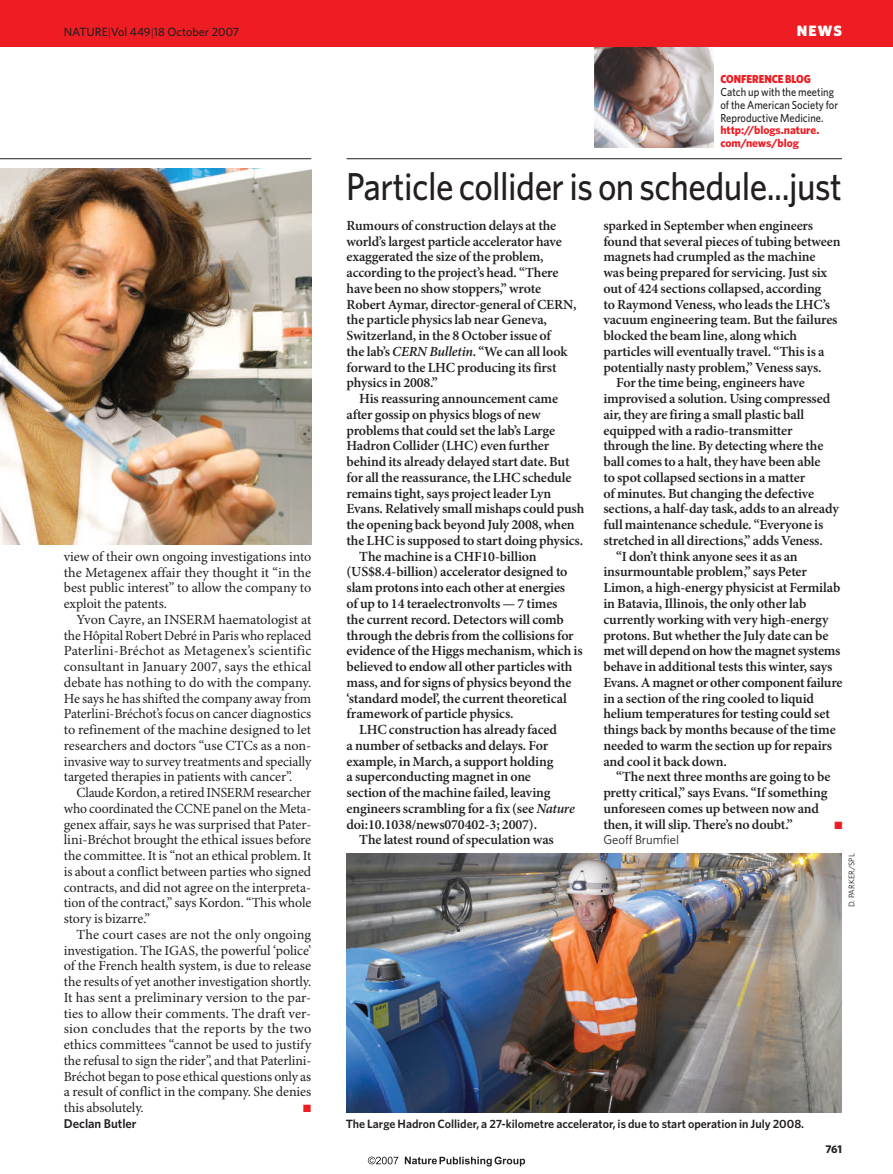
<style>
.page{position:relative;width:893px;height:1174px;background:#fff}
.page>*{position:absolute;margin:0;border:0;box-sizing:border-box;transform-origin:0 0}
.t1{font:500 39px "Whitney";letter-spacing:-.015em;color:#231f20;scale:.9 1}
.t2{font:900 15px "Whitney";color:#fff}
.t3{font:600 13.95px/15.8px "Minion Pro";letter-spacing:-.01em;color:#231f20}
.t4{font:13.95px/15.8px "Minion Pro";letter-spacing:-.005em;color:#231f20;text-align:justify}
.t5{font:12.75px "Whitney";letter-spacing:-.005em;color:#231f20}
.t6{font:600 12.75px "Whitney";color:#231f20}
.t7{font:600 12px "Whitney";color:#231f20}
.t8{font:500 12px "Whitney";color:#231f20}
.t9{font:500 11.7px/12.8px "Whitney";color:#231f20;scale:.9 1}
.t10{font:700 11.7px/12.8px "Whitney";letter-spacing:-.005em;color:#ee1d23}
.t11{font:900 11.7px "Whitney";letter-spacing:-.005em;color:#ee1d23;scale:.9 1}
.t12{font:700 11.25px "Whitney";color:#231f20}
.t13{font:10.5px "Zapf Dingbats";color:#ee1d23}
.t14{font:8.25px "Whitney";color:#231f20}
.s1{font-weight:300}
.s2{font-style:italic}
</style>
<div class="page">
<img style="left:346px;top:853px;width:496px;height:259px">
<img style="left:0;top:169px;width:311px;height:376px">
<img style="left:595px;top:47px;width:119px;height:100px">
<div style="left:0;top:0;width:893px;height:47px;background:#ee1d23"></div>
<hr style="left:0;top:158px;width:311px;height:1px;background:#231f20">
<hr style="left:347px;top:158px;width:495px;height:1px;background:#231f20">
<svg style="left:405px;top:1156px;width:120px;height:10px"></svg>
<svg style="left:368px;top:1156px;width:30px;height:8px"></svg>
<p class="t8" style="left:64px;top:27px;width:177px">NATURE<span class="s1">|</span>Vol 449<span class="s1">|</span>18 October 2007</p>
<p class="t2" style="left:797px;top:25px;width:47px">NEWS</p>
<p class="t11" style="left:720px;top:75px;width:102px">CONFERENCE BLOG</p>
<p class="t9" style="left:720px;top:87px;width:132px">Catch up with the meeting of the American Society for<br>Reproductive Medicine.</p>
<p class="t10" style="left:720px;top:125px;width:100px">http://blogs.nature. com/news/blog</p>
<p class="t4" style="left:64px;top:549px;width:249px">view of their own ongoing investigations into the Metagenex affair they thought it “in the best public interest” to allow the company to exploit the patents.</p>
<p class="t4" style="left:64px;top:612px;width:249px;text-indent:13px">Yvon Cayre, an INSERM haematologist at the Hôpital Robert Debré in Paris who replaced Paterlini-Bréchot as Metagenex’s scientific consultant in January 2007, says the ethical debate has nothing to do with the company.<br>He says he has shifted the company away from Paterlini-Bréchot’s focus on cancer diagnostics to refinement of the machine designed to let researchers and doctors “use CTCs as a non&shy;invasive way to survey treatments and specially targeted therapies in patients with cancer”.</p>
<p class="t4" style="left:64px;top:786px;width:249px;text-indent:13px">Claude Kordon, a retired INSERM researcher who coordinated the CCNE panel on the Meta&shy;genex affair, says he was surprised that Pater&shy;lini-Bréchot brought the ethical issues before the committee. It is “not an ethical problem. It is about a conflict between parties who signed contracts, and did not agree on the interpreta&shy;tion of the contract,” says Kordon. “This whole story is bizarre.”</p>
<p class="t4" style="left:64px;top:927px;width:249px;text-indent:13px">The court cases are not the only ongoing investigation. The IGAS, the powerful ‘police’ of the French health system, is due to release the results of yet another investigation shortly.<br>It has sent a preliminary version to the par&shy;ties to allow their comments. The draft ver&shy;sion concludes that the reports by the two ethics committees “cannot be used to justify the refusal to sign the rider”, and that Paterlini-Bréchot began to pose ethical questions only as a result of conflict in the company. She denies this absolutely.</p>
<p class="t13" style="left:303px;top:1103px;width:9px">■</p>
<p class="t6" style="left:64px;top:1118px;width:74px">Declan Butler</p>
<h1 class="t1" style="left:346px;top:172px;width:552px">Particle collider is on schedule...just</h1>
<p class="t3" style="left:347px;top:219px;width:232px">Rumours of construction delays at the world’s largest particle accelerator have exaggerated the size of the problem, according to the project’s head. “There have been no show stoppers,” wrote Robert Aymar, director-general of CERN, the particle physics lab near Geneva, Switzerland, in the 8 October issue of<br>the lab’s <span class="s2">CERN Bulletin</span>. “We can all look forward to the LHC producing its first physics in 2008.”</p>
<p class="t3" style="left:359px;top:392px;width:200px">His reassuring announcement came</p>
<p class="t3" style="left:347px;top:408px;width:196px">after gossip on physics blogs of new</p>
<p class="t3" style="left:347px;top:423px;width:210px">problems that could set the lab’s Large</p>
<p class="t3" style="left:347px;top:439px;width:204px">Hadron Collider (LHC) even further</p>
<p class="t3" style="left:347px;top:455px;width:224px">behind its already delayed start date. But</p>
<p class="t3" style="left:347px;top:471px;width:226px">for all the reassurance, the LHC schedule</p>
<p class="t3" style="left:347px;top:486px;width:206px">remains tight, says project leader Lyn</p>
<p class="t3" style="left:347px;top:502px;width:239px">Evans. Relatively small mishaps could push</p>
<p class="t3" style="left:347px;top:518px;width:230px">the opening back beyond July 2008, when</p>
<p class="t3" style="left:347px;top:534px;width:238px">the LHC is supposed to start doing physics.</p>
<p class="t3" style="left:359px;top:549px;width:179px">The machine is a CHF10-billion</p>
<p class="t3" style="left:347px;top:565px;width:222px">(US$8.4-billion) accelerator designed to</p>
<p class="t3" style="left:347px;top:581px;width:220px">slam protons into each other at energies</p>
<p class="t3" style="left:347px;top:597px;width:212px">of up to 14 teraelectronvolts — 7 times</p>
<p class="t3" style="left:347px;top:612px;width:219px">the current record. Detectors will comb</p>
<p class="t3" style="left:347px;top:628px;width:229px">through the debris from the collisions for</p>
<p class="t3" style="left:347px;top:644px;width:238px">evidence of the Higgs mechanism, which is</p>
<p class="t3" style="left:347px;top:660px;width:227px">believed to endow all other particles with</p>
<p class="t3" style="left:347px;top:675px;width:226px">mass, and for signs of physics beyond the</p>
<p class="t3" style="left:347px;top:691px;width:222px">‘standard model’, the current theoretical</p>
<p class="t3" style="left:347px;top:707px;width:169px">framework of particle physics.</p>
<p class="t3" style="left:359px;top:723px;width:199px">LHC construction has already faced</p>
<p class="t3" style="left:347px;top:738px;width:203px">a number of setbacks and delays. For</p>
<p class="t3" style="left:347px;top:754px;width:208px">example, in March, a support holding</p>
<p class="t3" style="left:347px;top:770px;width:186px">a superconducting magnet in one</p>
<p class="t3" style="left:347px;top:786px;width:205px">section of the machine failed, leaving</p>
<p class="t3" style="left:347px;top:801px;width:230px">engineers scrambling for a fix (see <span class="s2">Nature</span></p>
<p class="t3" style="left:347px;top:817px;width:192px">doi:10.1038/news070402-3; 2007).</p>
<p class="t3" style="left:359px;top:833px;width:196px">The latest round of speculation was</p>
<p class="t3" style="left:603px;top:219px;width:211px">sparked in September when engineers</p>
<p class="t3" style="left:603px;top:234px;width:239px">found that several pieces of tubing between</p>
<p class="t3" style="left:603px;top:250px;width:214px">magnets had crumpled as the machine</p>
<p class="t3" style="left:603px;top:266px;width:225px">was being prepared for servicing. Just six</p>
<p class="t3" style="left:603px;top:282px;width:219px">out of 424 sections collapsed, according</p>
<p class="t3" style="left:603px;top:297px;width:228px">to Raymond Veness, who leads the LHC’s</p>
<p class="t3" style="left:603px;top:313px;width:236px">vacuum engineering team. But the failures</p>
<p class="t3" style="left:603px;top:329px;width:195px">blocked the beam line, along which</p>
<p class="t3" style="left:603px;top:345px;width:223px">particles will eventually travel. “This is a</p>
<p class="t3" style="left:603px;top:360px;width:220px">potentially nasty problem,” Veness says.</p>
<p class="t3" style="left:616px;top:376px;width:190px">For the time being, engineers have</p>
<p class="t3" style="left:603px;top:392px;width:229px">improvised a solution. Using compressed</p>
<p class="t3" style="left:603px;top:408px;width:202px">air, they are firing a small plastic ball</p>
<p class="t3" style="left:603px;top:423px;width:191px">equipped with a radio-transmitter</p>
<p class="t3" style="left:603px;top:439px;width:222px">through the line. By detecting where the</p>
<p class="t3" style="left:603px;top:455px;width:219px">ball comes to a halt, they have been able</p>
<p class="t3" style="left:603px;top:471px;width:203px">to spot collapsed sections in a matter</p>
<p class="t3" style="left:603px;top:486px;width:212px">of minutes. But changing the defective</p>
<p class="t3" style="left:603px;top:502px;width:237px">sections, a half-day task, adds to an already</p>
<p class="t3" style="left:603px;top:518px;width:221px">full maintenance schedule. “Everyone is</p>
<p class="t3" style="left:603px;top:534px;width:221px">stretched in all directions,” adds Veness.</p>
<p class="t3" style="left:616px;top:549px;width:183px">“I don’t think anyone sees it as an</p>
<p class="t3" style="left:603px;top:565px;width:205px">insurmountable problem,” says Peter</p>
<p class="t3" style="left:603px;top:581px;width:238px">Limon, a high-energy physicist at Fermilab</p>
<p class="t3" style="left:603px;top:597px;width:204px">in Batavia, Illinois, the only other lab</p>
<p class="t3" style="left:603px;top:612px;width:227px">currently working with very high-energy</p>
<p class="t3" style="left:603px;top:628px;width:227px">protons. But whether the July date can be</p>
<p class="t3" style="left:603px;top:644px;width:239px">met will depend on how the magnet systems</p>
<p class="t3" style="left:603px;top:660px;width:230px">behave in additional tests this winter, says</p>
<p class="t3" style="left:603px;top:675px;width:240px">Evans. A magnet or other component failure</p>
<p class="t3" style="left:603px;top:691px;width:212px">in a section of the ring cooled to liquid</p>
<p class="t3" style="left:603px;top:707px;width:228px">helium temperatures for testing could set</p>
<p class="t3" style="left:603px;top:723px;width:234px">things back by months because of the time</p>
<p class="t3" style="left:603px;top:738px;width:230px">needed to warm the section up for repairs</p>
<p class="t3" style="left:603px;top:754px;width:125px">and cool it back down.</p>
<p class="t3" style="left:616px;top:770px;width:216px">“The next three months are going to be</p>
<p class="t3" style="left:603px;top:786px;width:226px">pretty critical,” says Evans. “If something</p>
<p class="t3" style="left:603px;top:801px;width:217px">unforeseen comes up between now and</p>
<p class="t3" style="left:603px;top:817px;width:191px">then, it will slip. There’s no doubt.”</p>
<p class="t13" style="left:834px;top:820px;width:9px">■</p>
<p class="t5" style="left:603px;top:835px;width:77px">Geoff Brumfiel</p>
<p class="t14" style="left:848px;top:907px;width:55px;rotate:-90deg">D. PARKER/SPL</p>
<p class="t7" style="left:346px;top:1119px;width:460px">The Large Hadron Collider, a 27-kilometre accelerator, is due to start operation in July 2008.</p>
<p class="t12" style="left:825px;top:1144px;width:18px">761</p>
</div>
